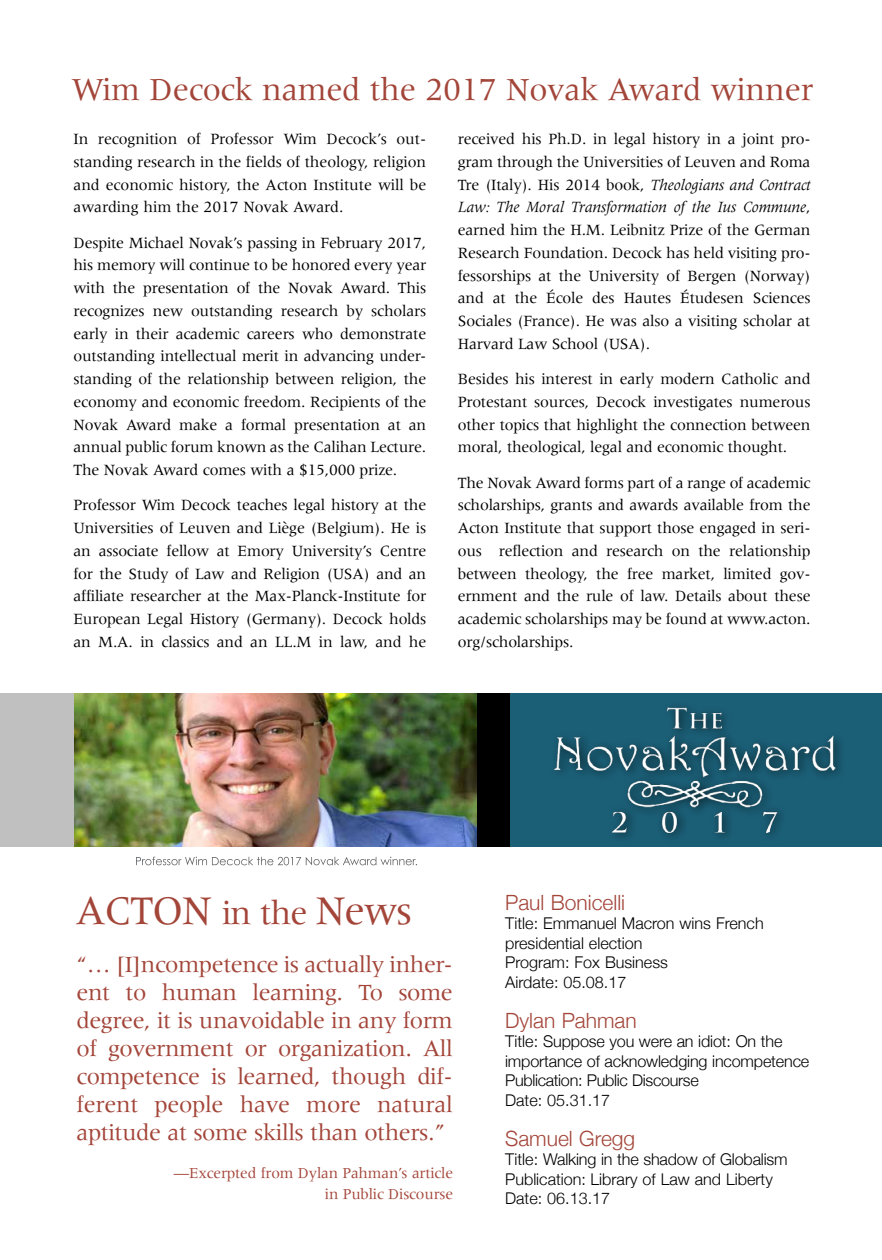
<style>
.page{position:relative;width:882px;height:1260px;background:#fff}
.page>*{position:absolute;margin:0;border:0;box-sizing:border-box;transform-origin:0 0}
.t1{font:42px "Meridien";letter-spacing:-.03em;color:#a34539}
.t2{font:33.25px "Meridien";letter-spacing:-.01em;color:#a34539}
.t3{font:23.97px/28px "Meridien";letter-spacing:-.02em;color:#a34539;text-align:justify}
.t4{font:300 21px "Helvetica Neue";color:#a34539}
.t5{font:16.1px/22.8px "Meridien";letter-spacing:-.015em;color:#000;text-align:justify}
.t6{font:300 16.1px/19.4px "Helvetica Neue";color:#000}
.t7{font:15.75px/21px "Meridien";letter-spacing:-.01em;color:#a34539;text-align:right}
.s1{font-style:italic}
.s2{font-size:35px}
</style>
<div class="page">
<div style="left:0;top:692px;width:314px;height:157px;background:#c0c0c0"></div>
<div style="left:510px;top:692px;width:372px;height:157px;background:#1b5f77"></div>
<div style="left:101px;top:692px;width:409px;height:157px;background:#000"></div>
<img style="left:75px;top:692px;width:401px;height:156px">
<img style="left:554px;top:706px;width:287px;height:132px">
<svg style="left:136px;top:857px;width:281px;height:8px"></svg>
<div style="left:0;top:848px;width:882px;height:5px;background:#fff"></div>
<h2 class="t2" style="left:71px;top:71px;width:743px">Wim Decock named the 2017 Novak Award winner</h2>
<p class="t5" style="left:74px;top:127px;width:354px">In recognition of Professor Wim Decock’s out&shy;standing research in the fields of theology, religion and economic history, the Acton Institute will be awarding him the 2017 Novak Award.</p>
<p class="t5" style="left:74px;top:231px;width:354px">Despite Michael Novak’s passing in February 2017, his memory will continue to be honored every year with the presentation of the Novak Award. This recognizes new outstanding research by scholars early in their academic careers who demonstrate outstanding intellectual merit in advancing under&shy;standing of the relationship between religion, the economy and economic freedom. Recipients of the Novak Award make a formal presentation at an annual public forum known as the Calihan Lecture.<br>The Novak Award comes with a $15,000 prize.</p>
<p class="t5" style="left:74px;top:494px;width:354px">Professor Wim Decock teaches legal history at the Universities of Leuven and Liège (Belgium). He is an associate fellow at Emory University’s Centre for the Study of Law and Religion (USA) and an affiliate researcher at the Max-Planck-Institute for European Legal History (Germany). Decock holds an M.A. in classics and an LL.M in law, and he</p>
<p class="t5" style="left:458px;top:127px;width:354px">received his Ph.D. in legal history in a joint pro&shy;gram through the Universities of Leuven and Roma Tre (Italy). His 2014 book, <span class="s1">Theologians and Contract Law: The Moral Transformation of the Ius Commune</span>, earned him the H.M. Leibnitz Prize of the German Research Foundation. Decock has held visiting pro&shy;fessorships at the University of Bergen (Norway) and at the École des Hautes Étudesen Sciences Sociales (France). He was also a visiting scholar at Harvard Law School (USA).</p>
<p class="t5" style="left:458px;top:367px;width:354px">Besides his interest in early modern Catholic and Protestant sources, Decock investigates numerous other topics that highlight the connection between moral, theological, legal and economic thought.</p>
<p class="t5" style="left:458px;top:471px;width:354px">The Novak Award forms part of a range of academic scholarships, grants and awards available from the Acton Institute that support those engaged in seri&shy;ous reflection and research on the relationship between theology, the free market, limited gov&shy;ernment and the rule of law. Details about these academic scholarships may be found at www.acton. org/scholarships.</p>
<h1 class="t1" style="left:76px;top:888px;width:338px">ACTON <span class="s2">in the</span> News</h1>
<h3 class="t4" style="left:505px;top:890px;width:122px">Paul Bonicelli</h3>
<p class="t6" style="left:505px;top:914px;width:260px">Title: Emmanuel Macron wins French presidential election<br>Program: Fox Business<br>Airdate: 05.08.17</p>
<h3 class="t4" style="left:505px;top:1008px;width:133px">Dylan Pahman</h3>
<p class="t6" style="left:505px;top:1032px;width:306px">Title: Suppose you were an idiot: On the importance of acknowledging incompetence<br>Publication: Public Discourse<br>Date: 05.31.17</p>
<h3 class="t4" style="left:505px;top:1126px;width:132px">Samuel Gregg</h3>
<p class="t6" style="left:505px;top:1149px;width:284px">Title: Walking in the shadow of Globalism<br>Publication: Library of Law and Liberty<br>Date: 06.13.17</p>
<p class="t3" style="left:77px;top:950px;width:378px">“… [I]ncompetence is actually inher&shy;ent to human learning. To some degree, it is unavoidable in any form of government or organization. All competence is learned, though dif&shy;ferent people have more natural aptitude at some skills than others.”</p>
<p class="t7" style="left:174px;top:1163px;width:281px">—Excerpted from Dylan Pahman’s article in Public Discourse</p>
</div>
